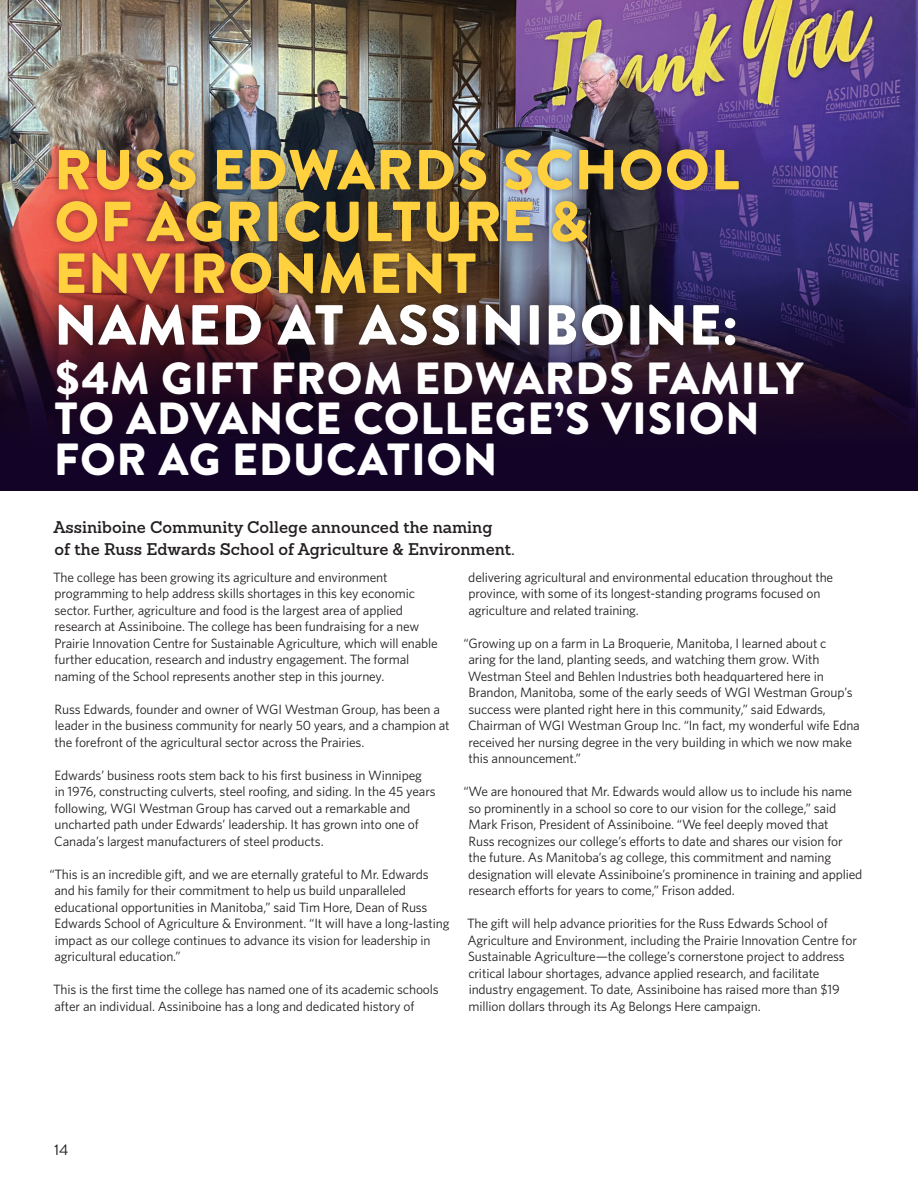
<style>
.page{position:relative;width:918px;height:1188px;background:#fff}
.page>*{position:absolute;margin:0;border:0;box-sizing:border-box;transform-origin:0 0}
.t1{font:900 56.4px/51.8px "Brandon Text";letter-spacing:.02em;color:#ffd13f}
.t2{font:900 56.4px "Brandon Text";letter-spacing:.02em;color:#fff}
.t3{font:900 45px/40.5px "Brandon Text";letter-spacing:.02em;color:#fff}
.t4{font:600 16.5px/22.5px "Sanchez";color:#231f20}
.t5{font:15px "Brandon Text";color:#231f20}
.t6{font:13.5px/16.5px "Whitney";letter-spacing:-.01em;color:#231f20}
</style>
<div class="page">
<img style="left:0;top:0;width:918px;height:258px">
<svg style="left:0;top:258px;width:918px;height:233px;background:#1e0c2b"></svg>
<div style="left:48px;top:141px;width:699px;height:213px;background:#231f20;opacity:.5"></div>
<h1 class="t1" style="left:54px;top:143px;width:687px">RUSS EDWARDS SCHOOL<br>OF AGRICULTURE &amp;<br>ENVIRONMENT</h1>
<h1 class="t2" style="left:54px;top:285px;width:685px">NAMED AT ASSINIBOINE:</h1>
<h2 class="t3" style="left:54px;top:357px;width:751px">$4M GIFT FROM EDWARDS FAMILY<br>TO ADVANCE COLLEGE’S VISION<br>FOR AG EDUCATION</h2>
<p class="t4" style="left:54px;top:515px;width:463px">Assiniboine Community College announced the naming<br>of the Russ Edwards School of Agriculture &amp; Environment.</p>
<p class="t6" style="left:53px;top:569px;width:386px">The college has been growing its agriculture and environment programming to help address skills shortages in this key economic sector. Further, agriculture and food is the largest area of applied research at Assiniboine. The college has been fundraising for a new Prairie Innovation Centre for Sustainable Agriculture, which will enable further education, research and industry engagement. The formal naming of the School represents another step in this journey.</p>
<p class="t6" style="left:55px;top:701px;width:397px">Russ Edwards, founder and owner of WGI Westman Group, has been a leader in the business community for nearly 50 years, and a champion at the forefront of the agricultural sector across the Prairies.</p>
<p class="t6" style="left:54px;top:767px;width:383px">Edwards’ business roots stem back to his first business in Winnipeg<br>in 1976, constructing culverts, steel roofing, and siding. In the 45 years following, WGI Westman Group has carved out a remarkable and uncharted path under Edwards’ leadership. It has grown into one of Canada’s largest manufacturers of steel products.</p>
<p class="t6" style="left:54px;top:866px;width:397px;text-indent:-5px">“This is an incredible gift, and we are eternally grateful to Mr. Edwards and his family for their commitment to help us build unparalleled educational opportunities in Manitoba,” said Tim Hore, Dean of Russ Edwards School of Agriculture &amp; Environment. “It will have a long-lasting impact as our college continues to advance its vision for leadership in agricultural education.”</p>
<p class="t6" style="left:53px;top:981px;width:387px">This is the first time the college has named one of its academic schools after an individual. Assiniboine has a long and dedicated history of</p>
<p class="t6" style="left:468px;top:569px;width:366px">delivering agricultural and environmental education throughout the province, with some of its longest-standing programs focused on agriculture and related training.</p>
<p class="t6" style="left:468px;top:635px;width:393px;text-indent:-5px">“Growing up on a farm in La Broquerie, Manitoba, I learned about c<br>aring for the land, planting seeds, and watching them grow. With Westman Steel and Behlen Industries both headquartered here in Brandon, Manitoba, some of the early seeds of WGI Westman Group’s success were planted right here in this community,” said Edwards, Chairman of WGI Westman Group Inc. “In fact, my wonderful wife Edna received her nursing degree in the very building in which we now make this announcement.”</p>
<p class="t6" style="left:468px;top:783px;width:396px;text-indent:-5px">“We are honoured that Mr. Edwards would allow us to include his name so prominently in a school so core to our vision for the college,” said Mark Frison, President of Assiniboine. “We feel deeply moved that<br>Russ recognizes our college’s efforts to date and shares our vision for the future. As Manitoba’s ag college, this commitment and naming designation will elevate Assiniboine’s prominence in training and applied research efforts for years to come,” Frison added.</p>
<p class="t6" style="left:467px;top:915px;width:391px">The gift will help advance priorities for the Russ Edwards School of Agriculture and Environment, including the Prairie Innovation Centre for Sustainable Agriculture—the college’s cornerstone project to address critical labour shortages, advance applied research, and facilitate industry engagement. To date, Assiniboine has raised more than $19 million dollars through its Ag Belongs Here campaign.</p>
<p class="t5" style="left:54px;top:1139px;width:16px">14</p>
</div>
